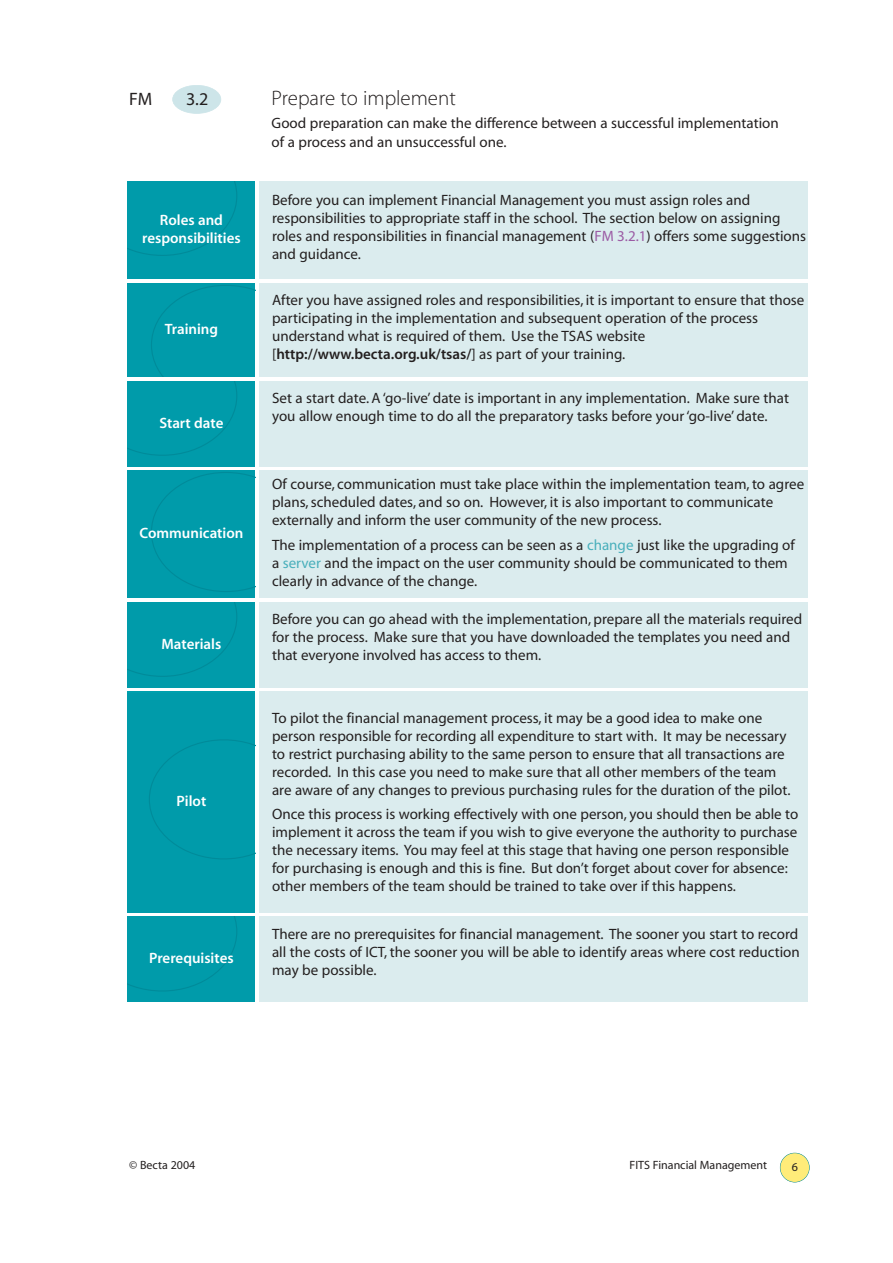
<style>
.page{position:relative;width:893px;height:1263px;background:#fff}
.page>*{position:absolute;margin:0;border:0;box-sizing:border-box;transform-origin:0 0}
.t1{font:21px "Myriad MM 215 600";color:#231f1f}
.t2{font:18px "Myriad MM 400 600";color:#231f1f}
.t3{font:15px/18px "Myriad MM 400 600";color:#231f1f}
.t4{font:15px/17.2px "Myriad MM 565 600";color:#fff;text-align:center}
.t5{font:15px "Myriad MM 565 600";color:#231f1f}
.t6{font:12px "Myriad MM 400 600";color:#231f1f}
.s1{color:#9b5ba4}
.s2{font-family:"Myriad MM 400 600"}
.s3{color:#49afbb}
</style>
<div class="page">
<div style="left:173px;top:85px;width:48px;height:28px;background:#cde5e9;border-radius:50%"></div>
<div style="left:172px;top:85px;width:49px;height:29px;border:2px solid #cde5e9;border-radius:50%"></div>
<div style="left:780px;top:1153px;width:29px;height:29px;background:#ffec79;border-radius:50%"></div>
<div style="left:779px;top:1153px;width:30px;height:29px;border:1px solid #008b9a;border-radius:50%"></div>
<div style="left:128px;top:470px;width:127px;height:128px;background:#009baa"></div>
<svg style="left:151px;top:472px;width:104px;height:120px"></svg>
<div style="left:259px;top:470px;width:549px;height:128px;background:#dbecee"></div>
<div style="left:128px;top:693px;width:127px;height:220px;background:#009baa"></div>
<svg style="left:149px;top:739px;width:106px;height:120px"></svg>
<div style="left:259px;top:692px;width:549px;height:221px;background:#dbecee"></div>
<div style="left:128px;top:602px;width:127px;height:85px;background:#009baa"></div>
<svg style="left:128px;top:602px;width:109px;height:75px"></svg>
<div style="left:259px;top:602px;width:549px;height:85px;background:#dbecee"></div>
<div style="left:128px;top:917px;width:127px;height:85px;background:#009baa"></div>
<svg style="left:128px;top:917px;width:109px;height:74px"></svg>
<div style="left:259px;top:917px;width:549px;height:85px;background:#dbecee"></div>
<div style="left:128px;top:181px;width:127px;height:98px;background:#009baa"></div>
<svg style="left:128px;top:181px;width:109px;height:75px"></svg>
<div style="left:259px;top:181px;width:549px;height:98px;background:#dbecee"></div>
<div style="left:128px;top:283px;width:127px;height:94px;background:#009baa"></div>
<div style="left:259px;top:283px;width:549px;height:94px;background:#dbecee"></div>
<div style="left:128px;top:381px;width:127px;height:85px;background:#009baa"></div>
<svg style="left:128px;top:285px;width:127px;height:171px"></svg>
<div style="left:259px;top:381px;width:549px;height:85px;background:#dbecee"></div>
<p class="t2" style="left:129px;top:93px;width:25px">FM</p>
<p class="t2" style="left:186px;top:93px;width:24px">3.2</p>
<h1 class="t1" style="left:272px;top:90px;width:186px">Prepare to implement</h1>
<p class="t3" style="left:272px;top:115px;width:508px;line-height:18.8px">Good preparation can make the difference between a successful implementation of a process and an unsuccessful one.</p>
<p class="t4" style="left:142px;top:213px;width:100px">Roles and responsibilities</p>
<p class="t4" style="left:165px;top:322px;width:55px">Training</p>
<p class="t4" style="left:159px;top:415px;width:66px">Start date</p>
<p class="t4" style="left:139px;top:526px;width:105px">Communication</p>
<p class="t4" style="left:161px;top:636px;width:61px">Materials</p>
<p class="t4" style="left:176px;top:794px;width:31px">Pilot</p>
<p class="t4" style="left:149px;top:951px;width:86px">Prerequisites</p>
<p class="t3" style="left:272px;top:192px;width:535px">Before you can implement Financial Management you must assign roles and responsibilities to appropriate staff in the school. The section below on assigning roles and responsibilities in financial management (<span class="s1">FM 3.2.1</span>) offers some suggestions and guidance.</p>
<p class="t3" style="left:272px;top:293px;width:534px">After you have assigned roles and responsibilities, it is important to ensure that those participating in the implementation and subsequent operation of the process understand what is required of them. Use the TSAS website</p>
<p class="t5" style="left:272px;top:348px;width:355px"><span class="s2">[</span>http://www.becta.org.uk/tsas/<span class="s2">] as part of your training.</span></p>
<p class="t3" style="left:272px;top:390px;width:518px">Set a start date. A ‘go-live’ date is important in any implementation. Make sure that you allow enough time to do all the preparatory tasks before your ‘go-live’ date.</p>
<p class="t3" style="left:272px;top:477px;width:533px">Of course, communication must take place within the implementation team, to agree plans, scheduled dates, and so on. However, it is also important to communicate externally and inform the user community of the new process.</p>
<p class="t3" style="left:272px;top:537px;width:524px">The implementation of a process can be seen as a <span class="s3">change</span> just like the upgrading of a <span class="s3">server</span> and the impact on the user community should be communicated to them clearly in advance of the change.</p>
<p class="t3" style="left:272px;top:611px;width:531px">Before you can go ahead with the implementation, prepare all the materials required for the process. Make sure that you have downloaded the templates you need and that everyone involved has access to them.</p>
<p class="t3" style="left:272px;top:710px;width:520px">To pilot the financial management process, it may be a good idea to make one person responsible for recording all expenditure to start with. It may be necessary to restrict purchasing ability to the same person to ensure that all transactions are recorded. In this case you need to make sure that all other members of the team are aware of any changes to previous purchasing rules for the duration of the pilot.</p>
<p class="t3" style="left:272px;top:807px;width:528px">Once this process is working effectively with one person, you should then be able to implement it across the team if you wish to give everyone the authority to purchase the necessary items. You may feel at this stage that having one person responsible for purchasing is enough and this is fine. But don’t forget about cover for absence: other members of the team should be trained to take over if this happens.</p>
<p class="t3" style="left:272px;top:926px;width:529px;text-align:justify">There are no prerequisites for financial management. The sooner you start to record all the costs of ICT, the sooner you will be able to identify areas where cost reduction may be possible.</p>
<p class="t6" style="left:129px;top:1160px;width:68px">© Becta 2004</p>
<p class="t6" style="left:629px;top:1160px;width:139px">FITS Financial Management</p>
<p class="t6" style="left:792px;top:1162px;width:8px">6</p>
</div>
